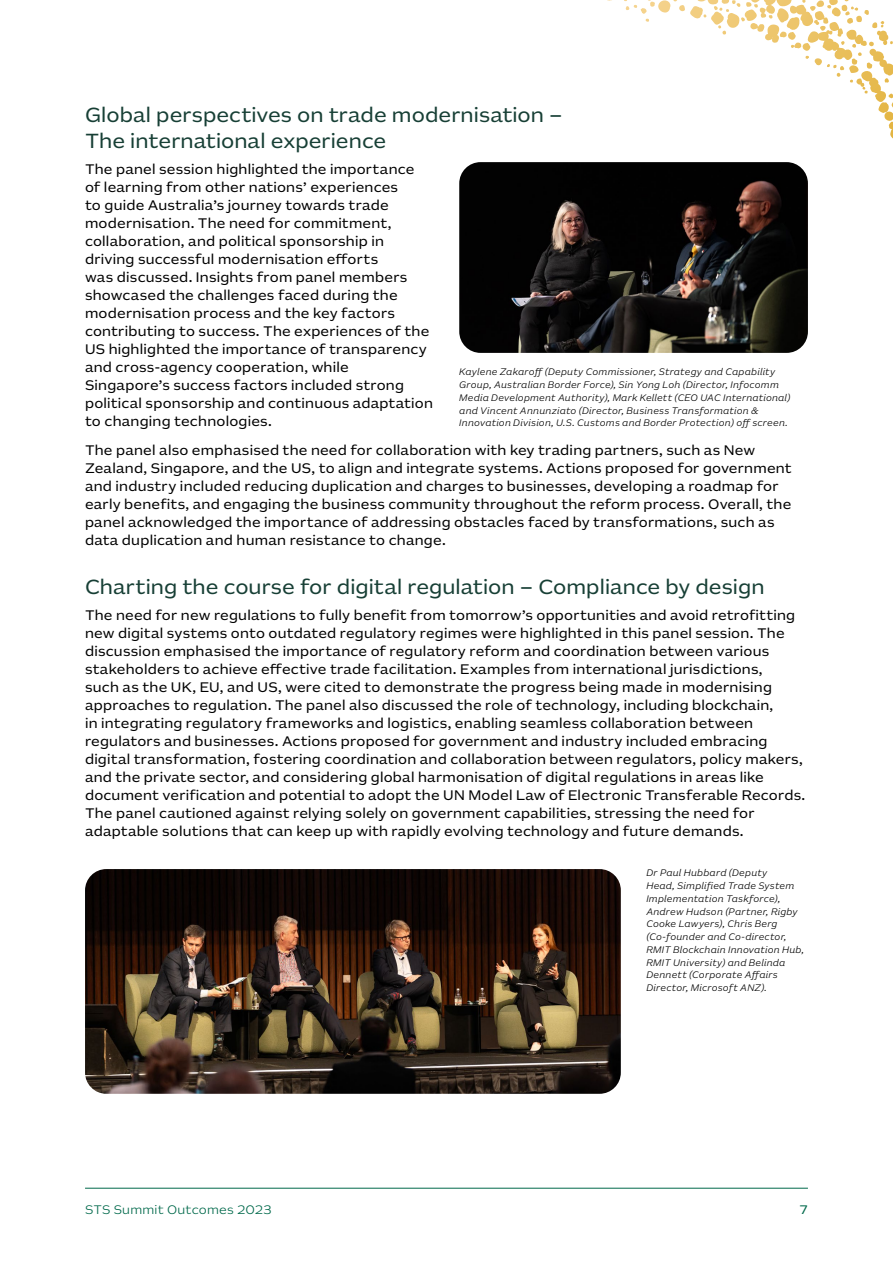
<style>
.page{position:relative;width:893px;height:1263px;background:#fff}
.page>*{position:absolute;margin:0;border:0;box-sizing:border-box;transform-origin:0 0}
.Heading_2{font:21px/25.5px "AU Sans BETA Text";color:#173f35}
.Body_Copy{font:14.25px/18px "AU Sans BETA Text";letter-spacing:.015em;color:#000}
.t1{font:300 12.75px "AU Sans BETA Text";letter-spacing:.02em;color:#00694b}
.t2{font:12.75px "AU Sans BETA Text";color:#00694b}
.t3{font:italic 300 9.75px/12.8px "AU Sans BETA Text";letter-spacing:.025em;color:#000}
</style>
<div class="page">
<img style="left:459px;top:162px;width:349px;height:191px">
<img style="left:85px;top:869px;width:536px;height:225px">
<hr style="left:85px;top:1188px;width:723px;height:1px;background:#00694b">
<h2 class="Heading_2" style="left:85px;top:103px;width:479px">Global perspectives on trade modernisation –<br>The international experience</h2>
<p class="Body_Copy" style="left:85px;top:161px;width:349px">The panel session highlighted the importance of learning from other nations’ experiences<br>to guide Australia’s journey towards trade modernisation. The need for commitment, collaboration, and political sponsorship in driving successful modernisation efforts<br>was discussed. Insights from panel members showcased the challenges faced during the modernisation process and the key factors contributing to success. The experiences of the US highlighted the importance of transparency and cross-agency cooperation, while Singapore’s success factors included strong political sponsorship and continuous adaptation to changing technologies.</p>
<p class="Body_Copy" style="left:85px;top:442px;width:708px">The panel also emphasised the need for collaboration with key trading partners, such as New Zealand, Singapore, and the US, to align and integrate systems. Actions proposed for government and industry included reducing duplication and charges to businesses, developing a roadmap for early benefits, and engaging the business community throughout the reform process. Overall, the panel acknowledged the importance of addressing obstacles faced by transformations, such as data duplication and human resistance to change.</p>
<h2 class="Heading_2" style="left:85px;top:575px;width:681px">Charting the course for digital regulation – Compliance by design</h2>
<p class="Body_Copy" style="left:85px;top:607px;width:722px">The need for new regulations to fully benefit from tomorrow’s opportunities and avoid retrofitting new digital systems onto outdated regulatory regimes were highlighted in this panel session. The discussion emphasised the importance of regulatory reform and coordination between various stakeholders to achieve effective trade facilitation. Examples from international jurisdictions,<br>such as the UK, EU, and US, were cited to demonstrate the progress being made in modernising approaches to regulation. The panel also discussed the role of technology, including blockchain,<br>in integrating regulatory frameworks and logistics, enabling seamless collaboration between regulators and businesses. Actions proposed for government and industry included embracing digital transformation, fostering coordination and collaboration between regulators, policy makers, and the private sector, and considering global harmonisation of digital regulations in areas like document verification and potential to adopt the UN Model Law of Electronic Transferable Records.<br>The panel cautioned against relying solely on government capabilities, stressing the need for adaptable solutions that can keep up with rapidly evolving technology and future demands.</p>
<p class="t3" style="left:459px;top:366px;width:333px">Kaylene Zakaroff (Deputy Commissioner, Strategy and Capability Group, Australian Border Force), Sin Yong Loh (Director, Infocomm Media Development Authority), Mark Kellett (CEO UAC International) and Vincent Annunziato (Director, Business Transformation &amp; Innovation Division, U.S. Customs and Border Protection) off screen.</p>
<p class="t3" style="left:646px;top:867px;width:159px">Dr Paul Hubbard (Deputy<br>Head, Simplified Trade System<br>Implementation Taskforce),<br>Andrew Hudson (Partner, Rigby<br>Cooke Lawyers), Chris Berg (Co-founder and Co-director,<br>RMIT Blockchain Innovation Hub,<br>RMIT University) and Belinda<br>Dennett (Corporate Affairs<br>Director, Microsoft ANZ).</p>
<p class="t1" style="left:85px;top:1203px;width:188px">STS Summit Outcomes 2023</p>
<p class="t2" style="left:800px;top:1203px;width:10px">7</p>
</div>
